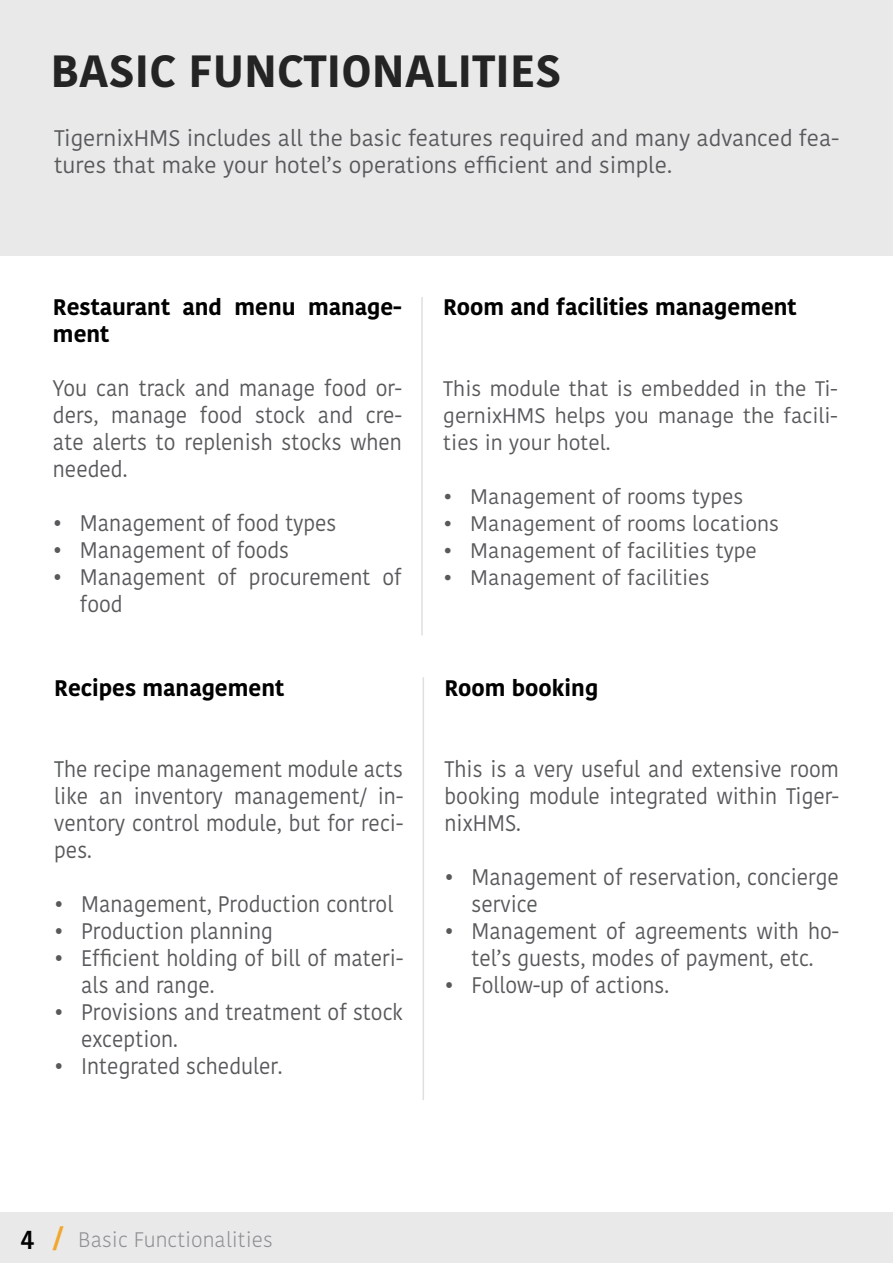
<style>
.page{position:relative;width:893px;height:1263px;background:#fff}
.page>*{position:absolute;margin:0;border:0;box-sizing:border-box;transform-origin:0 0}
.t1{font:700 45px "Kohinoor Bangla";color:#242425}
.t2{font:600 27px "News Got T";color:#000}
.t3{font:22.5px/27px "Kohinoor Bangla";color:#58595b;scale:.93 1}
.t4{font:22.5px/27px "Kohinoor Bangla";color:#58595b}
.t5{font:700 22.5px/27px "Kohinoor Bangla";color:#000}
.t6{font:21px/27px "Kohinoor Bangla";color:#58595b;text-align:justify}
.t7{font:300 21px "Kohinoor Bangla";color:#8e9092}
.s1{font-family:"Kohinoor Bangla";font-weight:700;color:#f2a62c}
</style>
<div class="page">
<div style="left:1px;top:1212px;width:892px;height:50px;background:#e9e9ea"></div>
<div style="left:0;top:0;width:893px;height:255px;background:#e9e9ea"></div>
<hr style="left:421px;top:297px;width:2px;height:338px;background:#dddfe0">
<hr style="left:423px;top:677px;width:1px;height:423px;background:#dddfe0">
<h1 class="t1" style="left:51px;top:31px;width:512px">BASIC FUNCTIONALITIES</h1>
<p class="t4" style="left:54px;top:124px;width:786px">TigernixHMS includes all the basic features required and many advanced fea&shy;tures that make your hotel’s operations efficient and simple.</p>
<p class="t5" style="left:53px;top:293px;width:350px">Restaurant and menu manage&shy;ment</p>
<p class="t3" style="left:53px;top:374px;width:377px;text-align:justify">You can track and manage food or&shy;ders, manage food stock and cre&shy;ate alerts to replenish stocks when needed.</p>
<p class="t3" style="left:53px;top:509px;width:306px">• Management of food types</p>
<p class="t3" style="left:53px;top:536px;width:256px">• Management of foods</p>
<p class="t3" style="left:80px;top:563px;width:348px;text-indent:-27px">• Management of procurement of food</p>
<p class="t5" style="left:54px;top:673px;width:231px">Recipes management</p>
<p class="t3" style="left:54px;top:755px;width:377px;text-align:justify">The recipe management module acts like an inventory management/ in&shy;ventory control module, but for reci&shy;pes.</p>
<p class="t3" style="left:54px;top:890px;width:366px">• Management, Production control</p>
<p class="t3" style="left:54px;top:917px;width:237px">• Production planning</p>
<p class="t3" style="left:81px;top:944px;width:348px;text-indent:-27px">• Efficient holding of bill of materi&shy;als and range.</p>
<p class="t3" style="left:81px;top:998px;width:348px;text-indent:-27px">• Provisions and treatment of stock exception.</p>
<p class="t3" style="left:54px;top:1052px;width:247px">• Integrated scheduler.</p>
<p class="t5" style="left:443px;top:293px;width:355px">Room and facilities management</p>
<p class="t6" style="left:443px;top:375px;width:396px">This module that is embedded in the Ti&shy;gernixHMS helps you manage the facili&shy;ties in your hotel.</p>
<p class="t6" style="left:443px;top:483px;width:302px">• Management of rooms types</p>
<p class="t6" style="left:443px;top:510px;width:337px">• Management of rooms locations</p>
<p class="t6" style="left:443px;top:537px;width:315px">• Management of facilities type</p>
<p class="t6" style="left:443px;top:564px;width:268px">• Management of facilities</p>
<p class="t5" style="left:445px;top:673px;width:155px">Room booking</p>
<p class="t3" style="left:445px;top:755px;width:426px;text-align:justify">This is a very useful and extensive room booking module integrated within Tiger&shy;nixHMS.</p>
<p class="t3" style="left:472px;top:863px;width:397px;text-indent:-27px">• Management of reservation, concierge service</p>
<p class="t3" style="left:445px;top:917px;width:426px;text-align:center">• Management of agreements with ho&shy;tel’s guests, modes of payment, etc.</p>
<p class="t3" style="left:445px;top:971px;width:243px">• Follow-up of actions.</p>
<p class="t2" style="left:20px;top:1224px;width:45px">4 <span class="s1">/</span></p>
<p class="t7" style="left:78px;top:1224px;width:196px">Basic Functionalities</p>
</div>
